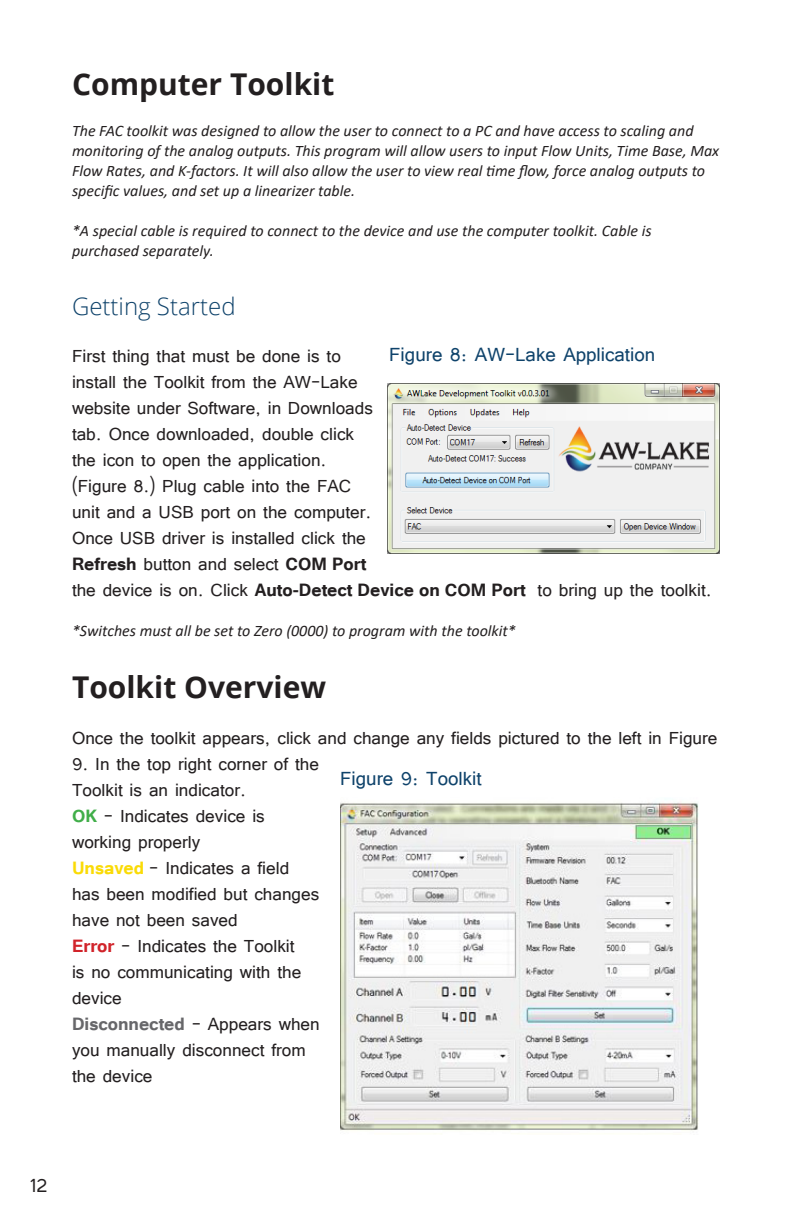
<style>
.page{position:relative;width:792px;height:1224px;background:#fff}
.page>*{position:absolute;margin:0;border:0;box-sizing:border-box;transform-origin:0 0}
.Main_headline{font:700 30px "Open Sans";color:#231f20}
.Illustration_title{font:24px "Tunga";color:#0f436b}
.Subhead_line_red{font:300 24px "Open Sans";color:#0f436b}
.t1{font:24px "Tunga";color:#231f20}
.content_body_g{font:22px/26px "Tunga";color:#231f20}
.Main_headline-2{font:italic 16px/20px "Calibri";color:#231f20}
.NOTE{font:italic 16px/20px "Calibri";color:#231f20}
.s1{font-weight:700}
.s2{font-weight:700;color:#40ae49}
.s3{font-weight:700;color:#fadb06}
.s4{font-weight:700;color:#d1232a}
.s5{font-weight:700;color:#67676a}
</style>
<div class="page">
<img style="left:340px;top:802px;width:359px;height:329px">
<img style="left:387px;top:384px;width:333px;height:169px">
<p class="Main_headline" style="left:72px;top:63px;width:264px">Computer Toolkit</p>
<p class="Main_headline-2" style="left:72px;top:120px;width:649px">The FAC toolkit was designed to allow the user to connect to a PC and have access to scaling and monitoring of the analog outputs. This program will allow users to input Flow Units, Time Base, Max Flow Rates, and K-factors. It will also allow the user to view real time flow, force analog outputs to specific values, and set up a linearizer table.</p>
<p class="NOTE" style="left:72px;top:220px;width:581px">*A special cable is required to connect to the device and use the computer toolkit. Cable is purchased separately.</p>
<p class="Subhead_line_red" style="left:72px;top:290px;width:165px">Getting Started</p>
<p class="content_body_g" style="left:72px;top:341px;width:641px">First thing that must be done is to<br>install the Toolkit from the AW-Lake<br>website under Software, in Downloads<br>tab. Once downloaded, double click<br>the icon to open the application.<br>(Figure 8.) Plug cable into the FAC<br>unit and a USB port on the computer.<br>Once USB driver is installed click the<br><span class="s1">Refresh</span> button and select <span class="s1">COM Port<br></span>the device is on. Click <span class="s1">Auto-Detect Device on COM Port</span> to bring up the toolkit.</p>
<p class="NOTE" style="left:72px;top:620px;width:445px">*Switches must all be set to Zero (0000) to program with the toolkit*</p>
<p class="Main_headline" style="left:72px;top:666px;width:256px">Toolkit Overview</p>
<p class="content_body_g" style="left:72px;top:723px;width:647px">Once the toolkit appears, click and change any fields pictured to the left in Figure</p>
<p class="content_body_g" style="left:72px;top:749px;width:249px">9. In the top right corner of the<br>Toolkit is an indicator.</p>
<p class="content_body_g" style="left:72px;top:801px;width:194px"><span class="s2">OK</span> - Indicates device is working properly</p>
<p class="content_body_g" style="left:72px;top:853px;width:249px"><span class="s3">Unsaved</span> - Indicates a field has been modified but changes have not been saved</p>
<p class="content_body_g" style="left:72px;top:931px;width:231px"><span class="s4">Error</span> - Indicates the Toolkit is no communicating with the device</p>
<p class="content_body_g" style="left:72px;top:1009px;width:249px"><span class="s5">Disconnected</span> - Appears when you manually disconnect from the device</p>
<p class="Illustration_title" style="left:389px;top:339px;width:268px">Figure 8: AW-Lake Application</p>
<p class="Illustration_title" style="left:340px;top:763px;width:143px">Figure 9: Toolkit</p>
<p class="t1" style="left:30px;top:1170px;width:19px">12</p>
</div>
